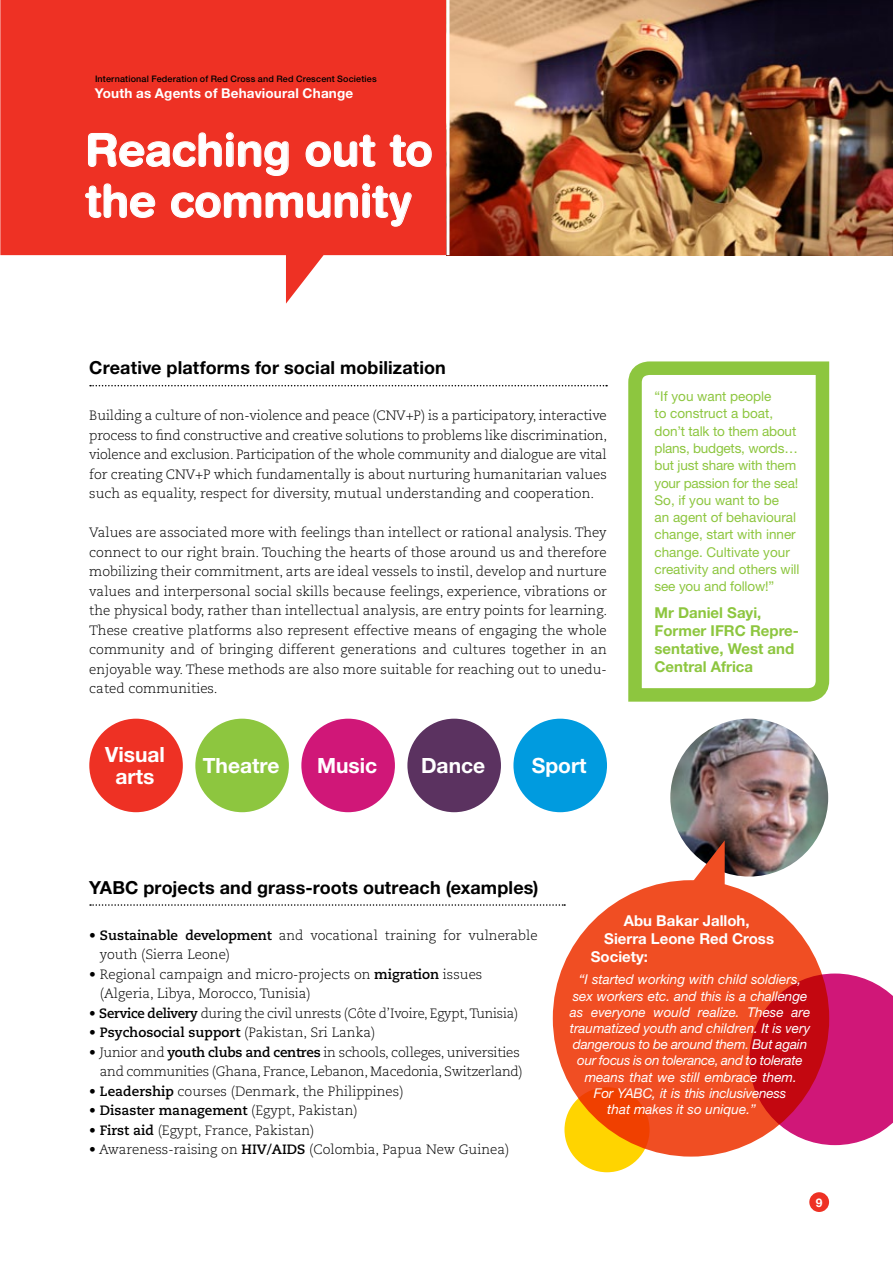
<style>
.page{position:relative;width:893px;height:1263px;background:#fff}
.page>*{position:absolute;margin:0;border:0;box-sizing:border-box;transform-origin:0 0}
.t1{font:700 45px/51px "Helvetica Rounded LT Std";letter-spacing:-.005em;color:#fff}
.t2{font:700 21px/22.5px "Helvetica Neue LT Std";color:#fff;text-align:center}
.t3{font:700 18px "Helvetica Neue LT Std";letter-spacing:.005em;color:#000}
.t4{font:700 15px/18px "Helvetica Neue LT Std";color:#8dc63f}
.t5{font:700 15px "Helvetica Neue LT Std";color:#fff}
.t6{font:300 13.5px/19.5px "Caecilia LT Std";color:#000;text-align:justify}
.t7{font:italic 13.5px "Helvetica Neue LT Std";color:#fff}
.t8{font:13.5px/17.2px "Helvetica Neue LT Std";color:#8dc63f}
.t9{font:300 13.5px/19.5px "Caecilia LT Std";letter-spacing:-.02em;color:#000;text-align:right}
.t10{font:700 13.5px "Caecilia LT Std";color:#000}
.t11{font:italic 13.5px "Helvetica Neue LT Std";letter-spacing:-.02em;color:#fff}
.t12{font:700 13.5px "Helvetica Neue";letter-spacing:.015em;color:#fff}
.t13{font:700 12px "Helvetica Neue";color:#fff}
.t14{font:500 9px "Helvetica Neue";letter-spacing:.02em;color:#000}
.s1{font-weight:700}
.s2{font-weight:300}
</style>
<div class="page">
<svg style="left:0;top:0;width:446px;height:304px;fill:#ee3124"></svg>
<svg style="left:90px;top:385px;width:517px;height:1px"></svg>
<svg style="left:90px;top:904px;width:475px;height:2px"></svg>
<img style="left:449px;top:0;width:444px;height:255px">
<div style="left:809px;top:1192px;width:20px;height:20px;background:#ee3124;border-radius:50%"></div>
<svg style="left:88px;top:132px;width:201px;height:44px;background:#ef4a3e"></svg>
<svg style="left:305px;top:134px;width:71px;height:33px;background:#f04e43"></svg>
<svg style="left:389px;top:134px;width:43px;height:33px"></svg>
<svg style="left:85px;top:183px;width:71px;height:35px;background:#f04f44"></svg>
<svg style="left:171px;top:183px;width:241px;height:44px;background:#ef473b"></svg>
<svg style="left:628px;top:361px;width:202px;height:341px"></svg>
<div style="left:553px;top:880px;width:276px;height:276px;background:#f04e23;border-radius:50%"></div>
<svg style="left:749px;top:973px;width:144px;height:172px"></svg>
<svg style="left:564px;top:1087px;width:85px;height:85px;background:#f89201"></svg>
<img style="left:670px;top:719px;width:158px;height:157px;border-radius:79px">
<div style="left:301px;top:719px;width:94px;height:93px;background:#d01778;border-radius:50%"></div>
<div style="left:195px;top:719px;width:94px;height:93px;background:#8dc63f;border-radius:50%"></div>
<div style="left:407px;top:719px;width:94px;height:93px;background:#5b3260;border-radius:50%"></div>
<div style="left:513px;top:719px;width:94px;height:93px;background:#009bdf;border-radius:50%"></div>
<div style="left:89px;top:719px;width:94px;height:93px;background:#ee3124;border-radius:50%"></div>
<svg style="left:680px;top:840px;width:45px;height:45px"></svg>
<p class="t14" style="left:95px;top:73px;width:283px">International Federation of Red Cross and Red Crescent Societies</p>
<p class="t12" style="left:95px;top:85px;width:260px">Youth as Agents of Behavioural Change</p>
<h1 class="t1" style="left:85px;top:123px;width:349px">Reaching out to the community</h1>
<h3 class="t3" style="left:89px;top:357px;width:358px">Creative platforms for social mobilization</h3>
<p class="t6" style="left:89px;top:406px;width:519px">Building a culture of non-violence and peace (CNV+P) is a participatory, interactive process to find constructive and creative solutions to problems like discrimination, violence and exclusion. Participation of the whole community and dialogue are vital for creating CNV+P which fundamentally is about nurturing humanitarian values such as equality, respect for diversity, mutual understanding and cooperation.</p>
<p class="t6" style="left:89px;top:523px;width:520px">Values are associated more with feelings than intellect or rational analysis. They connect to our right brain. Touching the hearts of those around us and therefore mobilizing their commitment, arts are ideal vessels to instil, develop and nurture values and interpersonal social skills because feelings, experience, vibrations or the physical body, rather than intellectual analysis, are entry points for learning.<br>These creative platforms also represent effective means of engaging the whole community and of bringing different generations and cultures together in an enjoyable way. These methods are also more suitable for reaching out to unedu&shy;cated communities.</p>
<h2 class="t2" style="left:105px;top:742px;width:61px">Visual arts</h2>
<h2 class="t2" style="left:203px;top:754px;width:78px">Theatre</h2>
<h2 class="t2" style="left:317px;top:754px;width:62px">Music</h2>
<h2 class="t2" style="left:421px;top:754px;width:66px">Dance</h2>
<h2 class="t2" style="left:532px;top:754px;width:56px">Sport</h2>
<p class="t8" style="left:654px;top:388px;width:146px">“If you want people<br>to construct a boat, don’t talk to them about plans, budgets, words… but just share with them your passion for the sea!<br>So, if you want to be<br>an agent of behavioural change, start with inner change. Cultivate your creativity and others will see you and follow!”</p>
<p class="t4" style="left:654px;top:603px;width:146px">Mr Daniel Sayi,<br>Former IFRC Repre&shy;sentative, West and<br>Central Africa</p>
<h3 class="t3" style="left:89px;top:876px;width:451px">YABC projects and grass-roots outreach (examples)</h3>
<p class="t6" style="left:100px;top:925px;width:439px;text-indent:-11px">• <span class="s1">Sustainable development</span> and vocational training for vulnerable youth (Sierra Leone)</p>
<p class="t6" style="left:100px;top:964px;width:384px;text-indent:-11px">• Regional campaign and micro-projects on <span class="s1">migration</span> issues (Algeria, Libya, Morocco, Tunisia)</p>
<p class="t6" style="left:89px;top:1003px;width:431px">• <span class="s1">Service delivery</span> during the civil unrests (Côte d’Ivoire, Egypt, Tunisia)</p>
<p class="t6" style="left:89px;top:1023px;width:288px">• <span class="s1">Psychosocial support</span> (Pakistan, Sri Lanka)</p>
<p class="t9" style="left:89px;top:1042px;width:435px">• Junior and <span class="s1">youth clubs and centres</span> in schools, colleges, universities and communities (Ghana, France, Lebanon, Macedonia, Switzerland)</p>
<p class="t6" style="left:89px;top:1081px;width:316px">• <span class="s1">Leadership</span> courses (Denmark, the Philippines)</p>
<p class="t10" style="left:89px;top:1102px;width:270px"><span class="s2">•</span> Disaster management <span class="s2">(Egypt, Pakistan)</span></p>
<p class="t6" style="left:89px;top:1120px;width:227px">• <span class="s1">First aid</span> (Egypt, France, Pakistan)</p>
<p class="t6" style="left:89px;top:1140px;width:422px">• Awareness-raising on <span class="s1">HIV/AIDS</span> (Colombia, Papua New Guinea)</p>
<p class="t5" style="left:624px;top:911px;width:127px">Abu Bakar Jalloh,</p>
<p class="t5" style="left:604px;top:929px;width:171px">Sierra Leone Red Cross</p>
<p class="t5" style="left:591px;top:947px;width:59px">Society:</p>
<p class="t7" style="left:579px;top:971px;width:224px">“I started working with child soldiers,</p>
<p class="t7" style="left:573px;top:988px;width:236px">sex workers etc. and this is a challenge</p>
<p class="t7" style="left:570px;top:1004px;width:242px">as everyone would realize. These are</p>
<p class="t7" style="left:570px;top:1020px;width:242px">traumatized youth and children. It is very</p>
<p class="t7" style="left:573px;top:1036px;width:236px">dangerous to be around them. But again</p>
<p class="t11" style="left:577px;top:1052px;width:227px">our focus is on tolerance, and to tolerate</p>
<p class="t7" style="left:585px;top:1069px;width:214px">means that we still embrace them.</p>
<p class="t7" style="left:594px;top:1085px;width:194px">For YABC, it is this inclusiveness</p>
<p class="t7" style="left:607px;top:1101px;width:150px">that makes it so unique.”</p>
<p class="t13" style="left:816px;top:1195px;width:8px">9</p>
</div>
